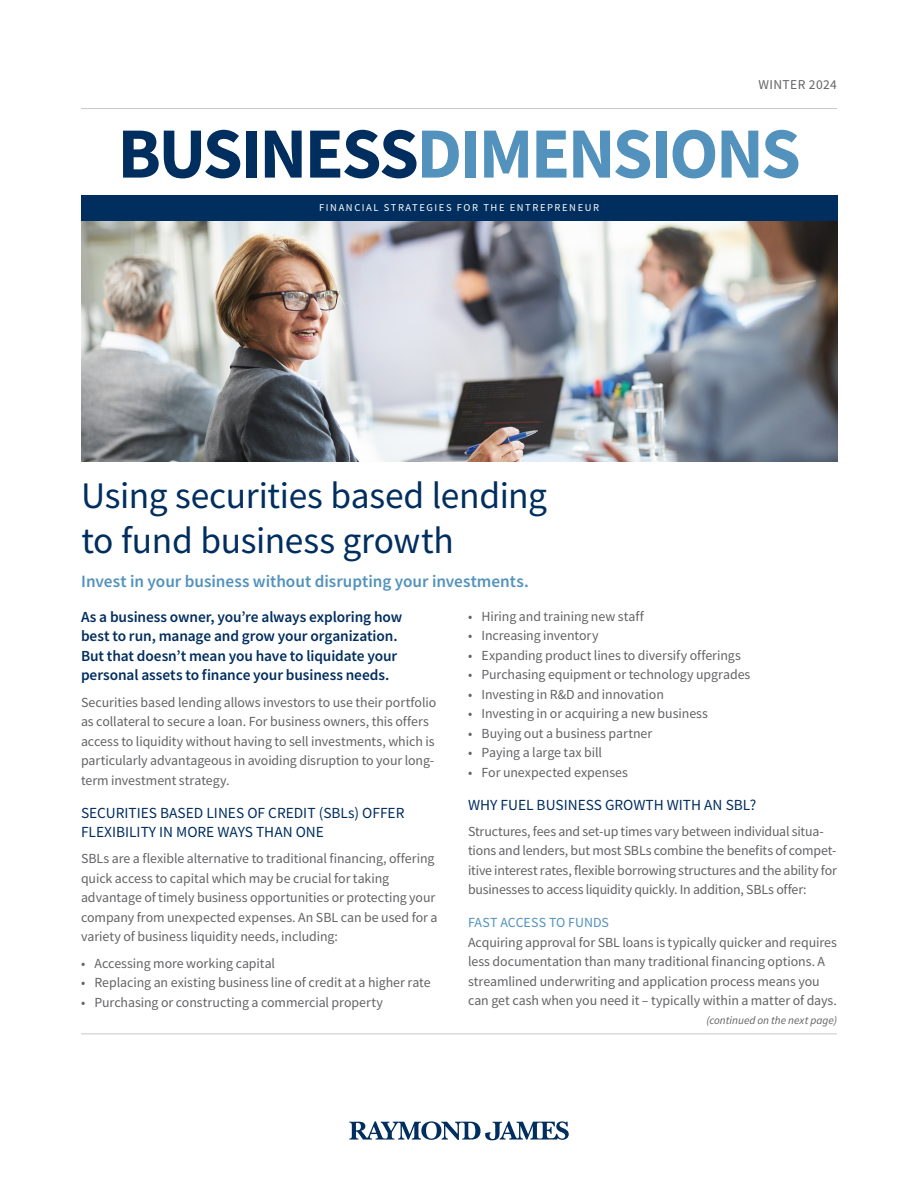
<style>
.page{position:relative;width:918px;height:1188px;background:#fff}
.page>*{position:absolute;margin:0;border:0;box-sizing:border-box;transform-origin:0 0}
.t1{font:700 72px "Source Sans Pro";letter-spacing:-.035em;color:#5292bd}
.Headline{font:37.5px/45px "Source Sans Pro";letter-spacing:-.01em;color:#002e5e}
.Headline-2{font:600 17.25px "Source Sans Pro";color:#5292bd}
.Intro_Body_Copy{font:600 15.3px/19.5px "Source Sans Pro";letter-spacing:-.005em;color:#002e5e}
.Subhead_-_1st_Tier{font:15.3px/19.5px "Source Sans Pro";color:#002e5e}
.Body_Copy{font:13.8px/19.5px "Source Sans Pro";letter-spacing:-.005em;color:#636366}
.Body_Copy_Bullet{font:13.8px "Source Sans Pro";letter-spacing:-.005em;color:#636366}
.Subhead_-_2nd_Tier{font:13.8px "Source Sans Pro";color:#5292bd}
.t2{font:13.5px "Source Sans Pro";letter-spacing:.03em;color:#636366}
.Body_Copy-2{font:italic 11.25px "Source Sans Pro";letter-spacing:.005em;color:#636366}
.t3{font:10.5px "Source Sans Pro";letter-spacing:.15em;color:#fff}
.s1{color:#002e5e}
</style>
<div class="page">
<hr style="left:81px;top:108px;width:756px;height:1px;background:#c7c8ca">
<svg style="left:349px;top:1121px;width:220px;height:20px"></svg>
<div style="left:81px;top:195px;width:756px;height:27px;background:#002e5e"></div>
<img style="left:81px;top:222px;width:756px;height:239px">
<hr style="left:81px;top:1033px;width:756px;height:1px;background:#c7c8ca">
<p class="t2" style="left:758px;top:76px;width:80px">WINTER 2024</p>
<p class="t1" style="left:118px;top:105px;width:685px"><span class="s1">BUSINESS</span>DIMENSIONS</p>
<p class="t3" style="left:319px;top:201px;width:281px">FINANCIAL STRATEGIES FOR THE ENTREPRENEUR</p>
<p class="Headline" style="left:81px;top:472px;width:467px">Using securities based lending to fund business growth</p>
<p class="Headline-2" style="left:81px;top:570px;width:449px">Invest in your business without disrupting your investments.</p>
<p class="Intro_Body_Copy" style="left:81px;top:607px;width:323px">As a business owner, you’re always exploring how best to run, manage and grow your organization.<br>But that doesn’t mean you have to liquidate your personal assets to finance your business needs.</p>
<p class="Body_Copy" style="left:81px;top:692px;width:357px">Securities based lending allows investors to use their portfolio as collateral to secure a loan. For business owners, this offers access to liquidity without having to sell investments, which is particularly advantageous in avoiding disruption to your long&shy;term investment strategy.</p>
<p class="Subhead_-_1st_Tier" style="left:81px;top:803px;width:325px">SECURITIES BASED LINES OF CREDIT (SBLs) OFFER<br>FLEXIBILITY IN MORE WAYS THAN ONE</p>
<p class="Body_Copy" style="left:81px;top:849px;width:358px">SBLs are a flexible alternative to traditional financing, offering quick access to capital which may be crucial for taking advantage of timely business opportunities or protecting your company from unexpected expenses. An SBL can be used for a variety of business liquidity needs, including:</p>
<p class="Body_Copy_Bullet" style="left:81px;top:954px;width:196px">• Accessing more working capital</p>
<p class="Body_Copy_Bullet" style="left:81px;top:974px;width:351px">• Replacing an existing business line of credit at a higher rate</p>
<p class="Body_Copy_Bullet" style="left:81px;top:993px;width:303px">• Purchasing or constructing a commercial property</p>
<p class="Body_Copy_Bullet" style="left:468px;top:607px;width:177px">• Hiring and training new staff</p>
<p class="Body_Copy_Bullet" style="left:468px;top:627px;width:132px">• Increasing inventory</p>
<p class="Body_Copy_Bullet" style="left:468px;top:646px;width:274px">• Expanding product lines to diversify offerings</p>
<p class="Body_Copy_Bullet" style="left:468px;top:666px;width:284px">• Purchasing equipment or technology upgrades</p>
<p class="Body_Copy_Bullet" style="left:468px;top:685px;width:198px">• Investing in R&amp;D and innovation</p>
<p class="Body_Copy_Bullet" style="left:468px;top:705px;width:242px">• Investing in or acquiring a new business</p>
<p class="Body_Copy_Bullet" style="left:468px;top:724px;width:186px">• Buying out a business partner</p>
<p class="Body_Copy_Bullet" style="left:468px;top:744px;width:135px">• Paying a large tax bill</p>
<p class="Body_Copy_Bullet" style="left:468px;top:763px;width:161px">• For unexpected expenses</p>
<p class="Subhead_-_1st_Tier" style="left:468px;top:795px;width:290px">WHY FUEL BUSINESS GROWTH WITH AN SBL?</p>
<p class="Body_Copy" style="left:468px;top:822px;width:370px">Structures, fees and set-up times vary between individual situa&shy;tions and lenders, but most SBLs combine the benefits of compet&shy;itive interest rates, flexible borrowing structures and the ability for businesses to access liquidity quickly. In addition, SBLs offer:</p>
<p class="Subhead_-_2nd_Tier" style="left:468px;top:914px;width:143px">FAST ACCESS TO FUNDS</p>
<p class="Body_Copy" style="left:468px;top:933px;width:370px">Acquiring approval for SBL loans is typically quicker and requires less documentation than many traditional financing options. A streamlined underwriting and application process means you can get cash when you need it – typically within a matter of days.</p>
<p class="Body_Copy-2" style="left:706px;top:1013px;width:132px">(continued on the next page)</p>
</div>
